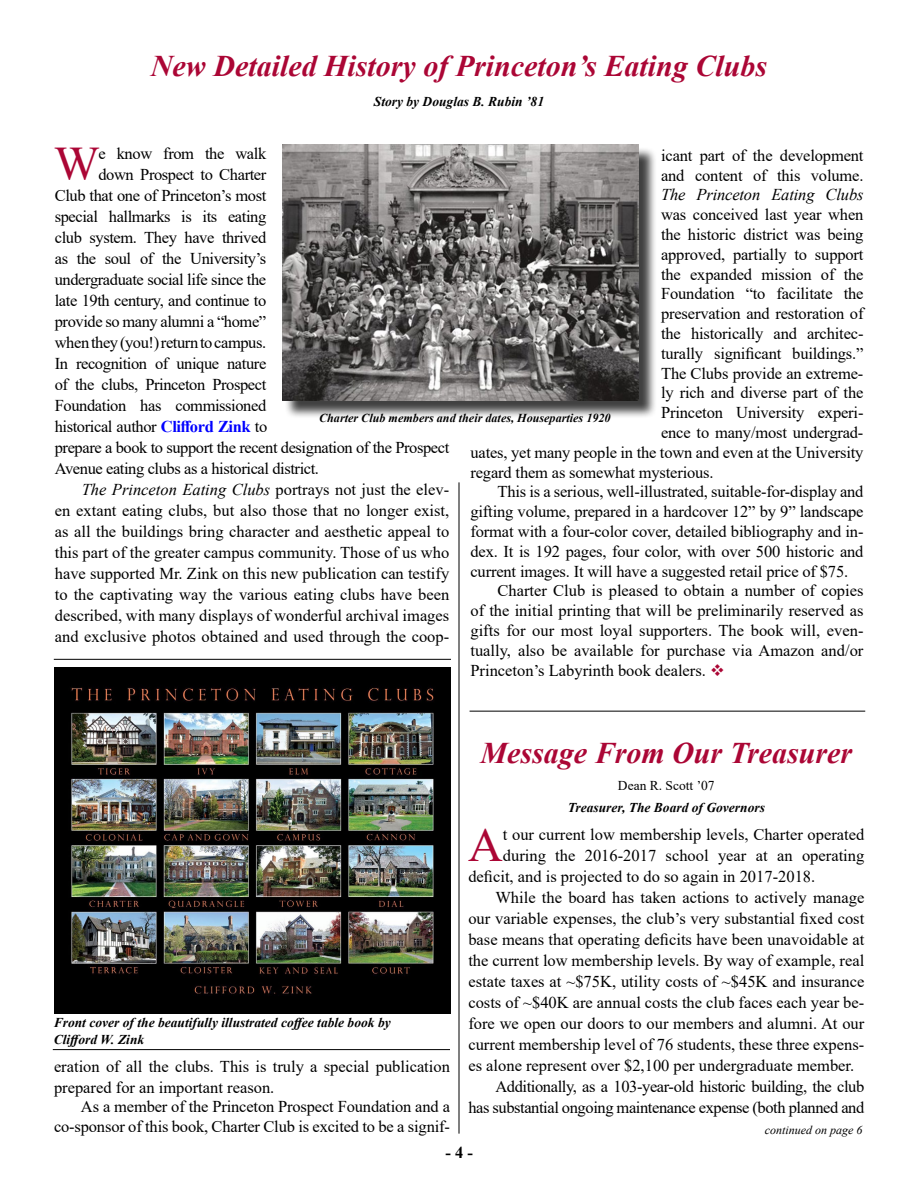
<style>
.page{position:relative;width:918px;height:1188px;background:#fff}
.page>*{position:absolute;margin:0;border:0;box-sizing:border-box;transform-origin:0 0}
.t1{font:48.15px "Times New Roman";color:#ab0635}
.t2{font:italic 700 30px "Times New Roman";color:#ab0635}
.t3{font:16.5px/19.8px "Times New Roman";letter-spacing:-.01em;color:#000}
.t4{font:italic 16.5px "Times New Roman";letter-spacing:-.005em;color:#000}
.t5{font:700 16.5px "Times New Roman";color:#000}
.t6{font:italic 700 13.5px/16.5px "Times New Roman";color:#000}
.t7{font:13.5px "Times New Roman";color:#000}
.t8{font:italic 700 12.15px "Times New Roman";color:#000}
.t9{font:italic 12px "Times New Roman";color:#000}
.s1{color:#ab0635}
.s2{font-weight:700;color:#00f}
.s3{font-style:normal}
</style>
<div class="page">
<div style="left:284px;top:147px;width:373px;height:272px;background:#000;opacity:.75"></div>
<img style="left:282px;top:144px;width:357px;height:256px">
<hr style="left:54px;top:659px;width:397px;height:1px;background:#000">
<hr style="left:470px;top:711px;width:395px;height:1px;background:#000">
<img style="left:55px;top:668px;width:396px;height:345px">
<hr style="left:53px;top:1049px;width:397px;height:1px;background:#000">
<hr style="left:459px;top:482px;width:1px;height:652px;background:#000">
<h2 class="t2" style="left:151px;top:45px;width:618px">New Detailed History of Princeton’s Eating Clubs</h2>
<p class="t6" style="left:374px;top:93px;width:172px">Story by Douglas B. Rubin ’81</p>
<h1 class="t1" style="left:54px;top:130px;width:47px">W</h1>
<p class="t3" style="left:98px;top:143px;width:169px">e know from the walk</p>
<p class="t3" style="left:661px;top:145px;width:204px">icant part of the development and content of this volume.</p>
<p class="t4" style="left:661px;top:183px;width:204px">The Princeton Eating Clubs</p>
<p class="t3" style="left:661px;top:204px;width:204px">was conceived last year when</p>
<p class="t3" style="left:661px;top:224px;width:204px">the historic district was being</p>
<p class="t3" style="left:661px;top:244px;width:204px">approved, partially to support</p>
<p class="t3" style="left:661px;top:264px;width:204px">the expanded mission of the</p>
<p class="t3" style="left:661px;top:283px;width:204px">Foundation “to facilitate the</p>
<p class="t3" style="left:661px;top:303px;width:204px">preservation and restoration of</p>
<p class="t3" style="left:661px;top:323px;width:204px">the historically and architec-</p>
<p class="t3" style="left:661px;top:343px;width:204px">turally significant buildings.”</p>
<p class="t3" style="left:661px;top:363px;width:204px">The Clubs provide an extreme-</p>
<p class="t3" style="left:661px;top:382px;width:204px">ly rich and diverse part of the</p>
<p class="t3" style="left:661px;top:402px;width:204px">Princeton University experi-</p>
<p class="t3" style="left:661px;top:422px;width:204px">ence to many/most undergrad-</p>
<p class="t3" style="left:470px;top:442px;width:395px">uates, yet many people in the town and even at the University</p>
<p class="t3" style="left:470px;top:462px;width:245px">regard them as somewhat mysterious.</p>
<p class="t3" style="left:497px;top:481px;width:368px">This is a serious, well-illustrated, suitable-for-display and</p>
<p class="t3" style="left:470px;top:501px;width:395px">gifting volume, prepared in a hardcover 12” by 9” landscape</p>
<p class="t3" style="left:470px;top:521px;width:395px">format with a four-color cover, detailed bibliography and in-</p>
<p class="t3" style="left:470px;top:541px;width:395px">dex. It is 192 pages, four color, with over 500 historic and</p>
<p class="t3" style="left:470px;top:561px;width:379px">current images. It will have a suggested retail price of $75.</p>
<p class="t3" style="left:497px;top:580px;width:368px">Charter Club is pleased to obtain a number of copies</p>
<p class="t3" style="left:470px;top:600px;width:395px">of the initial printing that will be preliminarily reserved as</p>
<p class="t3" style="left:470px;top:620px;width:395px">gifts for our most loyal supporters. The book will, even-</p>
<p class="t3" style="left:470px;top:640px;width:395px">tually, also be available for purchase via Amazon and/or</p>
<p class="t3" style="left:470px;top:660px;width:253px">Princeton’s Labyrinth book dealers. <span class="s1">❖</span></p>
<p class="t3" style="left:98px;top:164px;width:169px">down Prospect to Charter</p>
<p class="t3" style="left:55px;top:185px;width:213px">Club that one of Princeton’s most</p>
<p class="t3" style="left:55px;top:206px;width:213px">special hallmarks is its eating</p>
<p class="t3" style="left:55px;top:227px;width:213px">club system. They have thrived</p>
<p class="t3" style="left:55px;top:248px;width:213px">as the soul of the University’s</p>
<p class="t3" style="left:55px;top:269px;width:213px">undergraduate social life since the</p>
<p class="t3" style="left:55px;top:290px;width:213px">late 19th century, and continue to</p>
<p class="t3" style="left:55px;top:311px;width:213px">provide so many alumni a “home”</p>
<p class="t3" style="left:55px;top:332px;width:213px">when they (you!) return to campus.</p>
<p class="t3" style="left:55px;top:353px;width:213px">In recognition of unique nature</p>
<p class="t3" style="left:55px;top:374px;width:213px">of the clubs, Princeton Prospect</p>
<p class="t3" style="left:55px;top:395px;width:213px">Foundation has commissioned</p>
<p class="t3" style="left:55px;top:416px;width:214px">historical author <span class="s2">Clifford Zink</span> to</p>
<p class="t3" style="left:55px;top:437px;width:396px">prepare a book to support the recent designation of the Prospect</p>
<p class="t3" style="left:55px;top:458px;width:266px">Avenue eating clubs as a historical district.</p>
<p class="t4" style="left:82px;top:478px;width:369px">The Princeton Eating Clubs <span class="s3">portrays not just the elev-</span></p>
<p class="t3" style="left:55px;top:500px;width:396px">en extant eating clubs, but also those that no longer exist,</p>
<p class="t3" style="left:55px;top:521px;width:396px">as all the buildings bring character and aesthetic appeal to</p>
<p class="t3" style="left:55px;top:542px;width:396px">this part of the greater campus community. Those of us who</p>
<p class="t3" style="left:55px;top:563px;width:396px">have supported Mr. Zink on this new publication can testify</p>
<p class="t3" style="left:55px;top:584px;width:396px">to the captivating way the various eating clubs have been</p>
<p class="t3" style="left:55px;top:605px;width:396px">described, with many displays of wonderful archival images</p>
<p class="t3" style="left:55px;top:626px;width:396px">and exclusive photos obtained and used through the coop-</p>
<p class="t8" style="left:319px;top:409px;width:293px">Charter Club members and their dates, Houseparties 1920</p>
<p class="t6" style="left:54px;top:1014px;width:338px">Front cover of the beautifully illustrated coffee table book by<br>Clifford W. Zink</p>
<p class="t3" style="left:54px;top:1055px;width:398px;line-height:21px">eration of all the clubs. This is truly a special publication prepared for an important reason.</p>
<p class="t3" style="left:54px;top:1097px;width:398px;text-align:right">As a member of the Princeton Prospect Foundation and a co-sponsor of this book, Charter Club is excited to be a signif-</p>
<h2 class="t2" style="left:481px;top:732px;width:373px">Message From Our Treasurer</h2>
<p class="t7" style="left:618px;top:776px;width:98px">Dean R. Scott ’07</p>
<p class="t6" style="left:568px;top:799px;width:199px">Treasurer, The Board of Governors</p>
<h1 class="t1" style="left:468px;top:811px;width:36px">A</h1>
<p class="t3" style="left:503px;top:824px;width:363px">t our current low membership levels, Charter operated</p>
<p class="t3" style="left:503px;top:845px;width:363px">during the 2016-2017 school year at an operating</p>
<p class="t3" style="left:468px;top:866px;width:348px">deficit, and is projected to do so again in 2017-2018.</p>
<p class="t3" style="left:495px;top:887px;width:370px">While the board has taken actions to actively manage</p>
<p class="t3" style="left:468px;top:908px;width:397px">our variable expenses, the club’s very substantial fixed cost</p>
<p class="t3" style="left:468px;top:929px;width:397px">base means that operating deficits have been unavoidable at</p>
<p class="t3" style="left:468px;top:950px;width:397px">the current low membership levels. By way of example, real</p>
<p class="t3" style="left:468px;top:971px;width:397px">estate taxes at ~$75K, utility costs of ~$45K and insurance</p>
<p class="t3" style="left:468px;top:992px;width:397px">costs of ~$40K are annual costs the club faces each year be-</p>
<p class="t3" style="left:468px;top:1013px;width:397px">fore we open our doors to our members and alumni. At our</p>
<p class="t3" style="left:468px;top:1034px;width:397px">current membership level of 76 students, these three expens-</p>
<p class="t3" style="left:468px;top:1055px;width:387px">es alone represent over $2,100 per undergraduate member.</p>
<p class="t3" style="left:495px;top:1076px;width:371px">Additionally, as a 103-year-old historic building, the club</p>
<p class="t3" style="left:468px;top:1097px;width:398px">has substantial ongoing maintenance expense (both planned and</p>
<p class="t9" style="left:765px;top:1122px;width:99px">continued on page 6</p>
<p class="t5" style="left:445px;top:1140px;width:29px">- 4 -</p>
</div>
